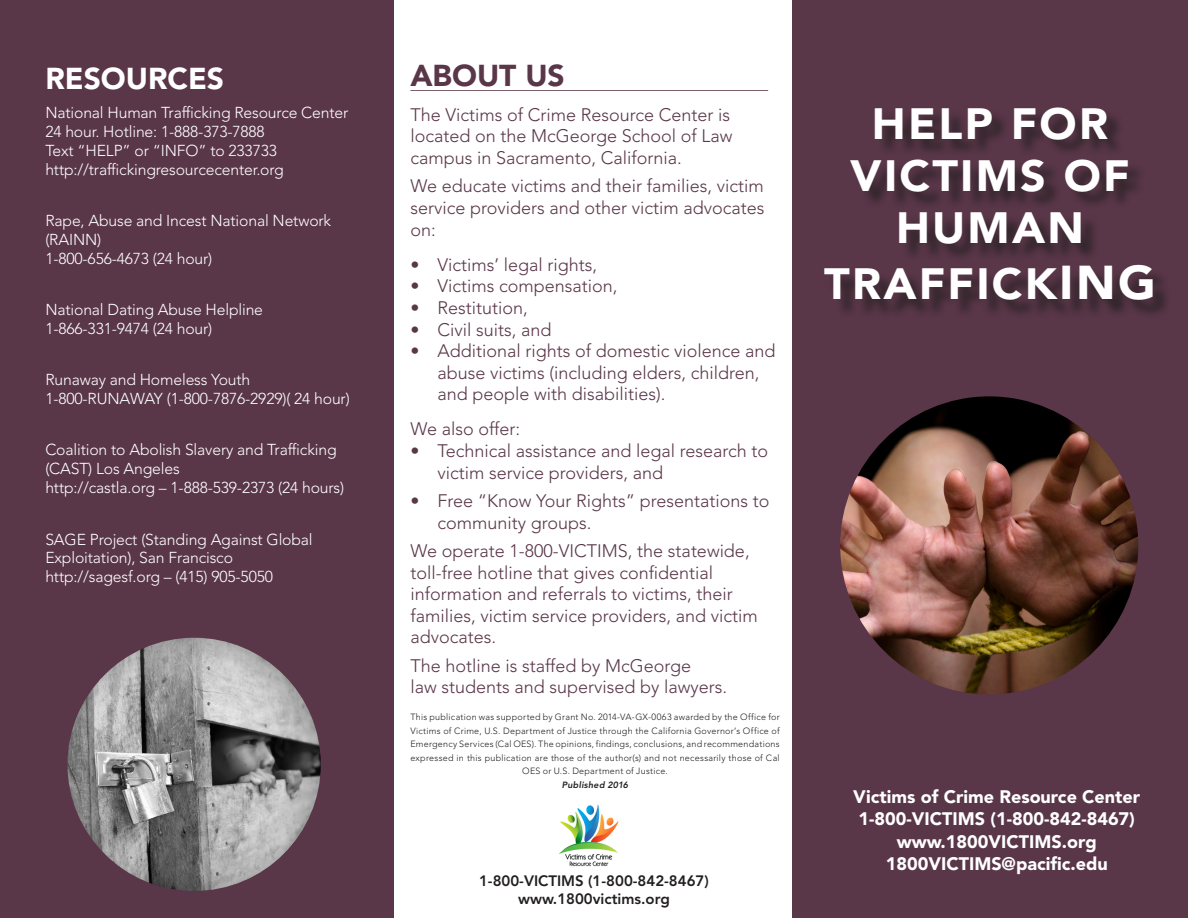
<style>
.page{position:relative;width:1188px;height:918px;background:#fff}
.page>*{position:absolute;margin:0;border:0;box-sizing:border-box;transform-origin:0 0}
.t1{font:900 43.5px "Avenir LT Std";letter-spacing:.05em;color:#fff}
.t2{font:900 30px "Avenir LT Std";color:#fff}
.t3{font:900 30px "Avenir LT Std";color:#593648}
.t4{font:300 18px/21.6px "Avenir LT Std";color:#593648}
.t5{font:900 18px "Avenir LT Std";color:#fff}
.t6{font:300 15.75px/18.9px "Avenir LT Std";letter-spacing:-.01em;color:#fff}
.t7{font:800 15px "Avenir LT Std";color:#231f20}
.NEWS_GOTHIC_9_5{font:300 9px/13.5px "Avenir LT Std";letter-spacing:.025em;color:#231f20;text-align:center}
.NEWS_GOTHIC_9_5-2{font:italic 800 9px "Avenir LT Std";letter-spacing:.025em;color:#231f20}
.s1{font-size:47.1px}
</style>
<div class="page">
<div style="left:792px;top:0;width:396px;height:918px;background:#593648"></div>
<div style="left:0;top:0;width:394px;height:918px;background:#593648"></div>
<div style="left:827px;top:110px;width:344px;height:209px;background:#231f20;opacity:.75"></div>
<img style="left:559px;top:805px;width:60px;height:62px">
<hr style="left:410px;top:90px;width:358px;height:1px;background:#593648">
<img style="left:840px;top:396px;width:298px;height:298px;border-radius:149px">
<img style="left:68px;top:638px;width:253px;height:253px;border-radius:127px">
<p class="t2" style="left:45px;top:60px;width:180px">RESOURCES</p>
<p class="t6" style="left:45px;top:103px;width:305px">National Human Trafficking Resource Center</p>
<p class="t6" style="left:45px;top:122px;width:221px">24 hour. Hotline: 1-888-373-7888</p>
<p class="t6" style="left:45px;top:141px;width:233px">Text “HELP” or “INFO” to 233733</p>
<p class="t6" style="left:45px;top:160px;width:240px">http://traffickingresourcecenter.org</p>
<p class="t6" style="left:45px;top:211px;width:287px">Rape, Abuse and Incest National Network (RAINN)</p>
<p class="t6" style="left:45px;top:249px;width:169px">1-800-656-4673 (24 hour)</p>
<p class="t6" style="left:45px;top:300px;width:219px">National Dating Abuse Helpline</p>
<p class="t6" style="left:45px;top:319px;width:169px">1-866-331-9474 (24 hour)</p>
<p class="t6" style="left:45px;top:370px;width:207px">Runaway and Homeless Youth</p>
<p class="t6" style="left:45px;top:389px;width:306px">1-800-RUNAWAY (1-800-7876-2929)( 24 hour)</p>
<p class="t6" style="left:45px;top:441px;width:293px">Coalition to Abolish Slavery and Trafficking (CAST) Los Angeles</p>
<p class="t6" style="left:45px;top:478px;width:300px">http://castla.org – 1-888-539-2373 (24 hours)</p>
<p class="t6" style="left:45px;top:530px;width:269px">SAGE Project (Standing Against Global<br>Exploitation), San Francisco</p>
<p class="t6" style="left:45px;top:568px;width:229px">http://sagesf.org – (415) 905-5050</p>
<p class="t3" style="left:410px;top:57px;width:156px">ABOUT US</p>
<p class="t4" style="left:410px;top:104px;width:321px">The Victims of Crime Resource Center is</p>
<p class="t4" style="left:410px;top:126px;width:324px">located on the McGeorge School of Law</p>
<p class="t4" style="left:410px;top:147px;width:273px">campus in Sacramento, California.</p>
<p class="t4" style="left:410px;top:176px;width:356px;text-align:justify">We educate victims and their families, victim service providers and other victim advocates on:</p>
<p class="t4" style="left:410px;top:254px;width:188px">• Victims’ legal rights,</p>
<p class="t4" style="left:410px;top:275px;width:209px">• Victims compensation,</p>
<p class="t4" style="left:410px;top:297px;width:119px">• Restitution,</p>
<p class="t4" style="left:410px;top:319px;width:143px">• Civil suits, and</p>
<p class="t4" style="left:437px;top:340px;width:340px;text-indent:-27px">• Additional rights of domestic violence and abuse victims (including elders, children, and people with disabilities).</p>
<p class="t4" style="left:410px;top:419px;width:111px">We also offer:</p>
<p class="t4" style="left:437px;top:440px;width:332px;text-indent:-27px">• Technical assistance and legal research to victim service providers, and</p>
<p class="t4" style="left:437px;top:490px;width:334px;text-indent:-27px">• Free “Know Your Rights” presentations to community groups.</p>
<p class="t4" style="left:410px;top:540px;width:341px">We operate 1-800-VICTIMS, the statewide, toll-free hotline that gives confidential</p>
<p class="t4" style="left:410px;top:583px;width:324px">information and referrals to victims, their</p>
<p class="t4" style="left:410px;top:605px;width:349px">families, victim service providers, and victim advocates.</p>
<p class="t4" style="left:410px;top:655px;width:282px">The hotline is staffed by McGeorge</p>
<p class="t4" style="left:410px;top:676px;width:318px">law students and supervised by lawyers.</p>
<p class="NEWS_GOTHIC_9_5" style="left:410px;top:710px;width:371px">This publication was supported by Grant No. 2014-VA-GX-0063 awarded by the Office for Victims of Crime, U.S. Department of Justice through the California Governor’s Office of Emergency Services (Cal OES). The opinions, findings, conclusions, and recommendations expressed in this publication are those of the author(s) and not necessarily those of Cal OES or U.S. Department of Justice.</p>
<p class="NEWS_GOTHIC_9_5-2" style="left:562px;top:779px;width:68px">Published 2016</p>
<p class="t7" style="left:479px;top:872px;width:231px">1-800-VICTIMS (1-800-842-8467)</p>
<p class="t7" style="left:518px;top:890px;width:153px">www.1800victims.org</p>
<p class="t1" style="left:872px;top:97px;width:238px">HELP FOR</p>
<p class="t1" style="left:850px;top:149px;width:281px">VICTIMS OF</p>
<p class="t1" style="left:896px;top:202px;width:189px">HUMAN</p>
<p class="t1" style="left:824px;top:258px;width:333px">TRAFFICK<span class="s1">ING</span></p>
<p class="t5" style="left:853px;top:786px;width:289px">Victims of Crime Resource Center</p>
<p class="t5" style="left:859px;top:808px;width:278px">1-800-VICTIMS (1-800-842-8467)</p>
<p class="t5" style="left:897px;top:831px;width:201px">www.1800VICTIMS.org</p>
<p class="t5" style="left:886px;top:853px;width:224px">1800VICTIMS@pacific.edu</p>
</div>
